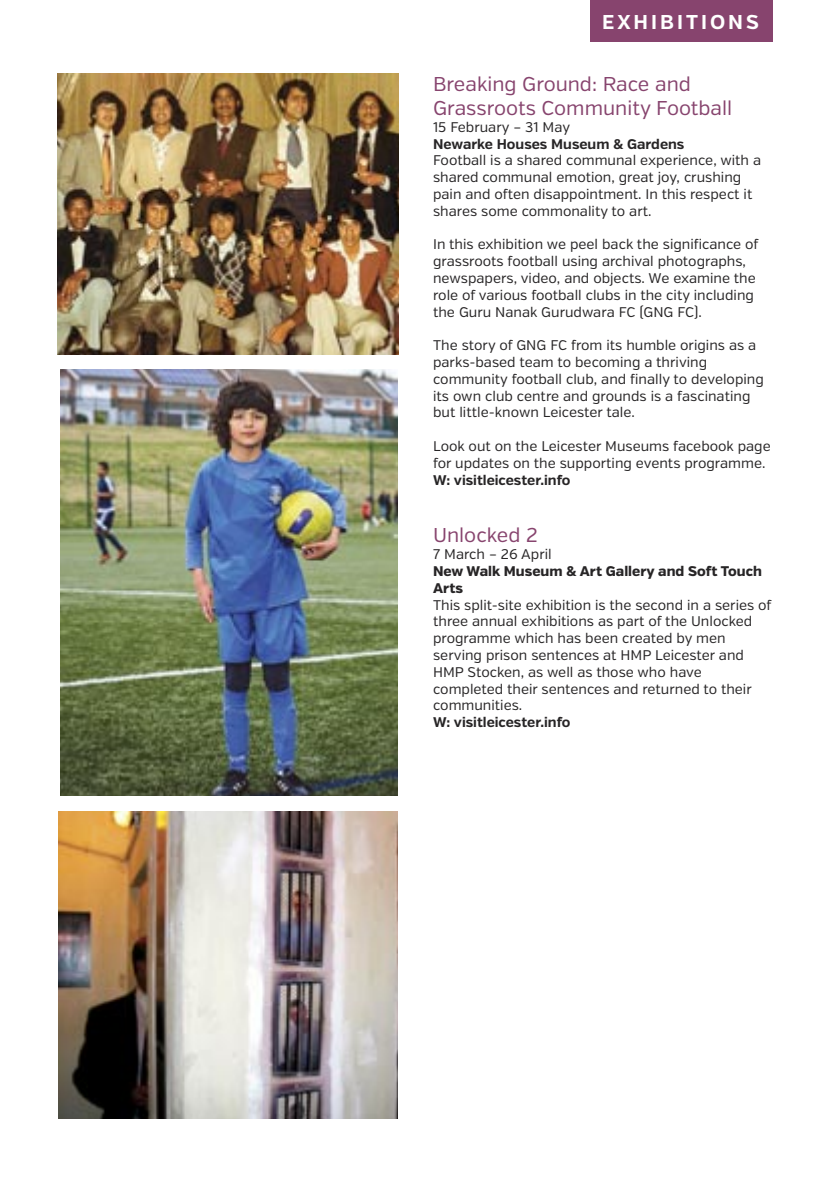
<style>
.page{position:relative;width:840px;height:1191px;background:#fff}
.page>*{position:absolute;margin:0;border:0;box-sizing:border-box;transform-origin:0 0}
.t1{font:20px/24px "Verb";color:#87446e}
.t2{font:700 20px "Verb";letter-spacing:.15em;color:#fff}
.t3{font:14px/16.8px "Verb";color:#272526}
.t4{font:700 14px "Verb";color:#272526}
.t5{font:800 14px/16.8px "Verb";color:#272526}
</style>
<div class="page">
<div style="left:589px;top:0;width:183px;height:41px;background:#87446e"></div>
<img style="left:58px;top:74px;width:340px;height:280px">
<img style="left:59px;top:812px;width:338px;height:306px">
<img style="left:61px;top:369px;width:336px;height:426px">
<p class="t2" style="left:601px;top:14px;width:158px">EXHIBITIONS</p>
<p class="t1" style="left:433px;top:74px;width:300px">Breaking Ground: Race and<br>Grassroots Community Football</p>
<p class="t3" style="left:433px;top:120px;width:138px">15 February – 31 May</p>
<p class="t4" style="left:433px;top:138px;width:253px">Newarke Houses Museum &amp; Gardens</p>
<p class="t3" style="left:433px;top:153px;width:329px">Football is a shared communal experience, with a shared communal emotion, great joy, crushing pain and often disappointment. In this respect it shares some commonality to art.</p>
<p class="t3" style="left:433px;top:237px;width:326px">In this exhibition we peel back the significance of grassroots football using archival photographs, newspapers, video, and objects. We examine the role of various football clubs in the city including the Guru Nanak Gurudwara FC (GNG FC).</p>
<p class="t3" style="left:433px;top:338px;width:332px">The story of GNG FC from its humble origins as a parks-based team to becoming a thriving community football club, and finally to developing its own club centre and grounds is a fascinating but little-known Leicester tale.</p>
<p class="t3" style="left:433px;top:439px;width:339px">Look out on the Leicester Museums facebook page for updates on the supporting events programme.</p>
<p class="t4" style="left:433px;top:474px;width:139px">W: visitleicester.info</p>
<p class="t1" style="left:433px;top:525px;width:106px">Unlocked 2</p>
<p class="t3" style="left:433px;top:547px;width:120px">7 March – 26 April</p>
<p class="t5" style="left:433px;top:562px;width:330px">New Walk Museum &amp; Art Gallery and Soft Touch<br>Arts</p>
<p class="t3" style="left:433px;top:597px;width:340px">This split-site exhibition is the second in a series of three annual exhibitions as part of the Unlocked programme which has been created by men serving prison sentences at HMP Leicester and HMP Stocken, as well as those who have completed their sentences and returned to their communities.</p>
<p class="t4" style="left:433px;top:717px;width:139px">W: visitleicester.info</p>
</div>
